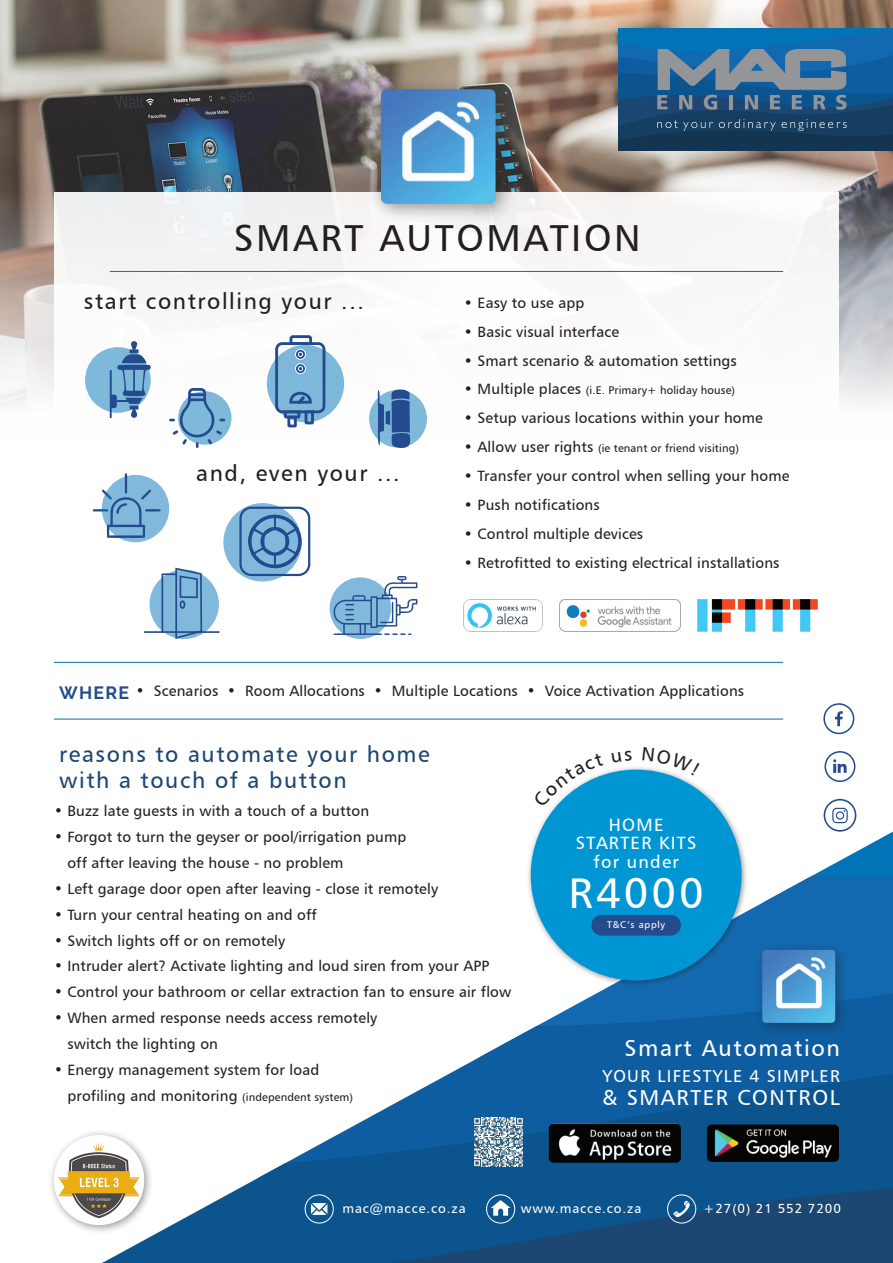
<style>
.page{position:relative;width:893px;height:1263px;background:#fff}
.page>*{position:absolute;margin:0;border:0;box-sizing:border-box;transform-origin:0 0}
.t1{font:42.9px "Humanist 777 BT Roman B";letter-spacing:.07em;color:#fff}
.t2{font:37.5px "Humanist 777 BT Roman B";letter-spacing:.07em;color:#231f20}
.t3{font:22.95px "Humanist 777 BT Roman B";letter-spacing:.07em;color:#fff}
.t4{font:22.5px/26.5px "Humanist 777 BT Roman B";letter-spacing:.07em;color:#1c4772}
.t5{font:22.5px "Humanist 777 BT Roman B";letter-spacing:.07em;color:#231f20}
.t6{font:21.6px "Humanist 777 BT Roman B";letter-spacing:.07em;color:#fff}
.t7{font:17.85px/18.6px "Humanist 777 BT Roman B";letter-spacing:.07em;color:#fff;text-align:center}
.t8{font:17.25px "Humanist 777 BT Roman B";letter-spacing:.07em;color:#fff}
.t9{font:15px/25.8px "Humanist 777 BT Roman B";letter-spacing:.01em;color:#231f20}
.t10{font:13.2px "Humanist 777 BT Roman B";letter-spacing:.07em;color:#fff}
.t11{font:11.25px "Humanist 777 BT Roman B";letter-spacing:.01em;color:#231f20}
.t12{font:9.75px "Humanist 777 BT Roman B";letter-spacing:.07em;color:#fff}
.s1{font-family:"Century Gothic"}
.s2{font-family:"Century Gothic";font-size:15px}
.s3{font-size:15px}
.s4{font-family:"Raleway";font-weight:700;font-size:17.7px;color:#244b8d}
.s5{font-size:11.25px}
</style>
<div class="page">
<img style="left:0;top:0;width:893px;height:405px">
<div style="left:54px;top:192px;width:785px;height:452px;background:#fff"></div>
<svg style="left:618px;top:28px;width:275px;height:122px;background:#285f89"></svg>
<svg style="left:178px;top:391px;width:54px;height:54px"></svg>
<svg style="left:169px;top:388px;width:57px;height:60px"></svg>
<div style="left:267px;top:345px;width:77px;height:77px;background:#7eb8da;border-radius:50%"></div>
<div style="left:275px;top:342px;width:50px;height:71px;border:3px solid #244b8d;border-radius:6px"></div>
<svg style="left:288px;top:335px;width:25px;height:39px"></svg>
<svg style="left:282px;top:391px;width:33px;height:37px"></svg>
<div style="left:369px;top:390px;width:58px;height:58px;background:#7fb9da;border-radius:50%"></div>
<svg style="left:377px;top:389px;width:33px;height:59px"></svg>
<svg style="left:85px;top:347px;width:66px;height:66px"></svg>
<svg style="left:110px;top:341px;width:41px;height:77px"></svg>
<div style="left:102px;top:475px;width:67px;height:67px;background:#80b9db;border-radius:50%"></div>
<svg style="left:92px;top:473px;width:69px;height:65px"></svg>
<svg style="left:330px;top:577px;width:61px;height:62px"></svg>
<svg style="left:330px;top:576px;width:88px;height:59px"></svg>
<svg style="left:144px;top:567px;width:76px;height:72px"></svg>
<svg style="left:223px;top:503px;width:79px;height:78px;background:#80b8d9"></svg>
<div style="left:239px;top:507px;width:71px;height:69px;border:2px solid #244b8d;border-radius:11px"></div>
<svg style="left:247px;top:513px;width:55px;height:57px;background:#6d9cc5"></svg>
<svg style="left:819px;top:832px;width:74px;height:40px"></svg>
<svg style="left:538px;top:872px;width:355px;height:153px;background:#2f7ab8"></svg>
<svg style="left:296px;top:1025px;width:597px;height:132px;fill:#0d5da0"></svg>
<svg style="left:142px;top:1157px;width:751px;height:84px;background:#256293"></svg>
<svg style="left:102px;top:1241px;width:791px;height:22px;background:#1a5181"></svg>
<img style="left:474px;top:1118px;width:49px;height:48px">
<div style="left:754px;top:942px;width:94px;height:94px;background:#231f20;opacity:.45"></div>
<img style="left:762px;top:950px;width:73px;height:73px">
<div style="left:305px;top:1194px;width:29px;height:29px;border:1px solid #fff;border-radius:50%"></div>
<svg style="left:311px;top:1203px;width:16px;height:12px"></svg>
<svg style="left:491px;top:1200px;width:20px;height:16px"></svg>
<div style="left:486px;top:1194px;width:29px;height:29px;border:1px solid #fff;border-radius:50%"></div>
<div style="left:667px;top:1194px;width:29px;height:29px;border:1px solid #fff;border-radius:50%"></div>
<svg style="left:673px;top:1201px;width:17px;height:16px"></svg>
<img style="left:707px;top:1124px;width:132px;height:38px">
<img style="left:549px;top:1124px;width:132px;height:39px">
<div style="left:48px;top:1129px;width:106px;height:106px;background:#231f20;opacity:.45"></div>
<div style="left:54px;top:1135px;width:90px;height:90px;background:#fff;border-radius:50%"></div>
<img style="left:54px;top:1141px;width:90px;height:78px">
<div style="left:526px;top:765px;width:222px;height:222px;background:#231f20;opacity:.45"></div>
<div style="left:531px;top:770px;width:211px;height:210px;background:#0096d4;border-radius:50%"></div>
<div style="left:591px;top:915px;width:90px;height:20px;background:#244b8d;border-radius:10px"></div>
<div style="left:823px;top:703px;width:31px;height:31px;border:2px solid #244b8d;border-radius:50%"></div>
<svg style="left:835px;top:711px;width:8px;height:15px"></svg>
<div style="left:824px;top:751px;width:31px;height:31px;border:2px solid #244b8d;border-radius:50%"></div>
<svg style="left:833px;top:759px;width:14px;height:14px"></svg>
<div style="left:824px;top:799px;width:32px;height:33px;border:2px solid #244b8d;border-radius:50%"></div>
<svg style="left:832px;top:808px;width:16px;height:15px"></svg>
<img style="left:697px;top:599px;width:120px;height:32px">
<img style="left:464px;top:599px;width:78px;height:32px">
<img style="left:560px;top:599px;width:121px;height:32px">
<div style="left:368px;top:77px;width:149px;height:148px;background:#231f20;opacity:.45"></div>
<img style="left:381px;top:89px;width:115px;height:115px">
<hr style="left:110px;top:271px;width:673px;height:1px;background:#0074b7">
<hr style="left:54px;top:662px;width:729px;height:1px;background:#0074b7">
<hr style="left:54px;top:719px;width:729px;height:1px;background:#0074b7">
<svg style="left:533px;top:765px;width:70px;height:42px"></svg>
<svg style="left:642px;top:765px;width:58px;height:10px"></svg>
<h2 class="t2" style="left:234px;top:215px;width:408px">SMART AUTOMATION</h2>
<h3 class="t5" style="left:84px;top:287px;width:281px">start controlling your ...</h3>
<h3 class="t5" style="left:196px;top:459px;width:205px">and, even your ...</h3>
<p class="t9" style="left:464px;top:289px;width:122px"><span class="s1">•</span> Easy to use app</p>
<p class="t9" style="left:464px;top:318px;width:157px"><span class="s1">•</span> Basic visual interface</p>
<p class="t9" style="left:464px;top:347px;width:274px"><span class="s1">•</span> Smart scenario &amp; automation settings</p>
<p class="t11" style="left:464px;top:383px;width:273px"><span class="s2">•</span> <span class="s3">Multiple places</span> (i.E. Primary+ holiday house)</p>
<p class="t9" style="left:464px;top:405px;width:300px"><span class="s1">•</span> Setup various locations within your home</p>
<p class="t11" style="left:464px;top:441px;width:277px"><span class="s2">•</span> <span class="s3">Allow user rights</span> (ie tenant or friend visiting)</p>
<p class="t9" style="left:464px;top:463px;width:327px"><span class="s1">•</span> Transfer your control when selling your home</p>
<p class="t9" style="left:464px;top:491px;width:137px"><span class="s1">•</span> Push notifications</p>
<p class="t9" style="left:464px;top:520px;width:181px"><span class="s1">•</span> Control multiple devices</p>
<p class="t9" style="left:464px;top:549px;width:317px"><span class="s1">•</span> Retrofitted to existing electrical installations</p>
<p class="t9" style="left:59px;top:678px;width:686px"><span class="s4">WHERE</span> • Scenarios • Room Allocations • Multiple Locations • Voice Activation Applications</p>
<h3 class="t4" style="left:59px;top:740px;width:372px">reasons to automate your home with a touch of a button</h3>
<p class="t9" style="left:54px;top:798px;width:317px">• Buzz late guests in with a touch of a button</p>
<p class="t9" style="left:67px;top:824px;width:340px;text-indent:-13px">• Forgot to turn the geyser or pool/irrigation pump off after leaving the house - no problem</p>
<p class="t9" style="left:54px;top:875px;width:386px">• Left garage door open after leaving - close it remotely</p>
<p class="t9" style="left:54px;top:901px;width:264px">• Turn your central heating on and off</p>
<p class="t9" style="left:54px;top:927px;width:233px">• Switch lights off or on remotely</p>
<p class="t9" style="left:54px;top:953px;width:437px">• Intruder alert? Activate lighting and loud siren from your APP</p>
<p class="t9" style="left:54px;top:979px;width:459px">• Control your bathroom or cellar extraction fan to ensure air flow</p>
<p class="t9" style="left:67px;top:1005px;width:311px;text-indent:-13px">• When armed response needs access remotely switch the lighting on</p>
<p class="t9" style="left:67px;top:1056px;width:287px;text-indent:-13px">• Energy management system for load profiling and monitoring <span class="s5">(independent system)</span></p>
<p class="t7" style="left:576px;top:815px;width:122px">HOME<br>STARTER KITS for under</p>
<h1 class="t1" style="left:569px;top:866px;width:137px">R4000</h1>
<p class="t12" style="left:607px;top:919px;width:60px">T&amp;C’s apply</p>
<h3 class="t3" style="left:625px;top:1034px;width:217px">Smart Automation</h3>
<p class="t8" style="left:603px;top:1065px;width:239px">YOUR LIFESTYLE 4 SIMPLER</p>
<h3 class="t6" style="left:603px;top:1084px;width:239px">&amp; SMARTER CONTROL</h3>
<p class="t10" style="left:342px;top:1200px;width:125px">mac@macce.co.za</p>
<p class="t10" style="left:521px;top:1200px;width:122px">www.macce.co.za</p>
<p class="t10" style="left:703px;top:1200px;width:139px">+27(0) 21 552 7200</p>
</div>
